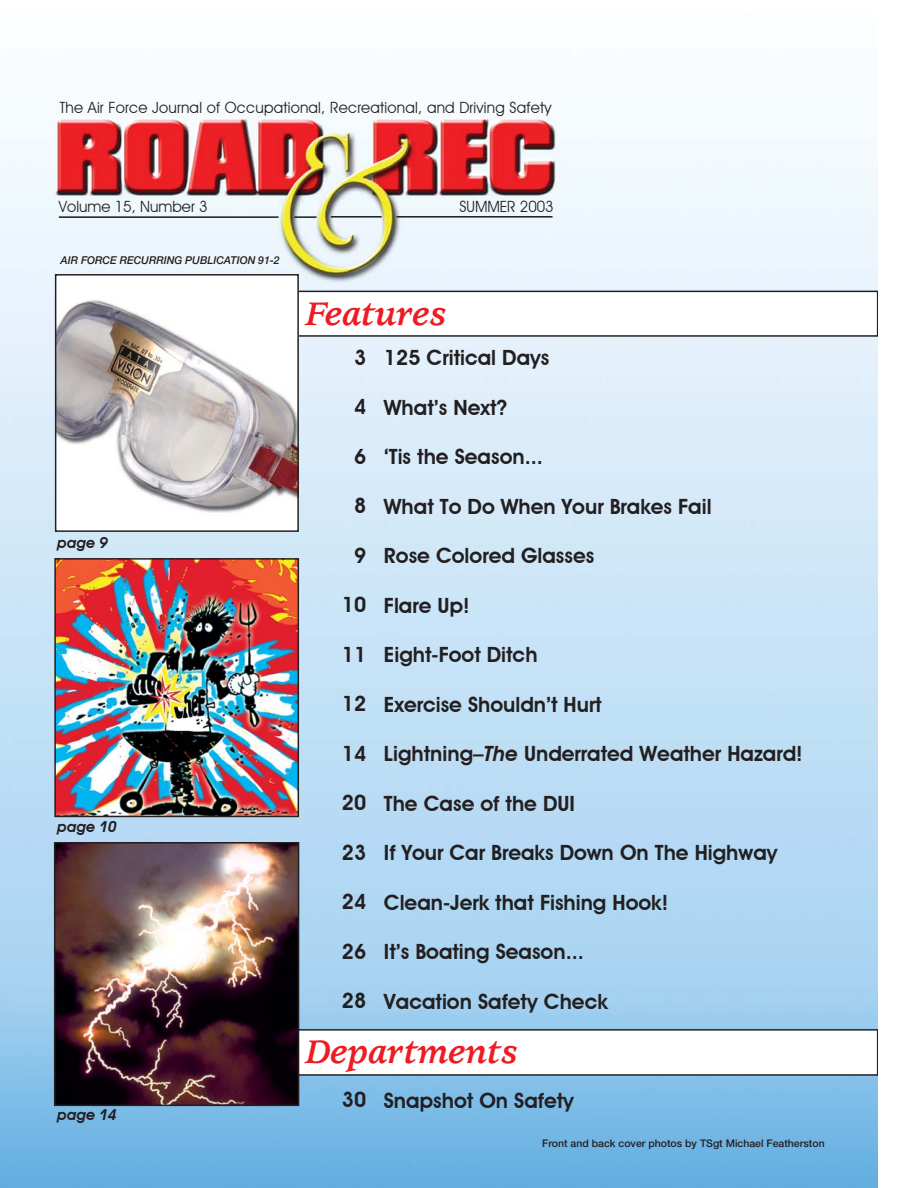
<style>
.page{position:relative;width:918px;height:1188px;background:#fff}
.page>*{position:absolute;margin:0;border:0;box-sizing:border-box;transform-origin:0 0}
.t1{font:italic 700 36px "Usherwood";color:#ed1c24}
.t2{font:600 21px "Avant Garde IT Cby BT";color:#231f20}
.t3{font:15.45px "Avant Garde IT Cby BT";letter-spacing:.015em;color:#231f20}
.t4{font:italic 600 15px "Avant Garde IT Cby BT";color:#231f20}
.t5{font:italic 500 10.8px "Helvetica Neue";color:#231f20}
.t6{font:500 10.5px "Helvetica Neue";color:#231f20}
.s1{font-style:italic}
</style>
<div class="page">
<img style="left:0;top:112px;width:878px;height:1076px">
<div style="left:285px;top:291px;width:593px;height:45px;background:#fff"></div>
<div style="left:284px;top:291px;width:594px;height:46px;border:2px solid #231f20"></div>
<div style="left:285px;top:1030px;width:593px;height:45px;background:#fff"></div>
<div style="left:284px;top:1029px;width:594px;height:47px;border:2px solid #231f20"></div>
<img style="left:58px;top:277px;width:238px;height:252px">
<div style="left:55px;top:274px;width:244px;height:258px;border:2px solid #231f20"></div>
<img style="left:57px;top:561px;width:239px;height:253px">
<div style="left:54px;top:558px;width:245px;height:259px;border:2px solid #231f20"></div>
<img style="left:57px;top:845px;width:239px;height:258px">
<div style="left:54px;top:842px;width:245px;height:264px;border:2px solid #231f20"></div>
<hr style="left:59px;top:216px;width:220px;height:2px;background:#231f20">
<hr style="left:294px;top:216px;width:23px;height:2px;background:#231f20">
<hr style="left:331px;top:216px;width:51px;height:2px;background:#231f20">
<hr style="left:396px;top:216px;width:157px;height:2px;background:#231f20">
<p class="t3" style="left:60px;top:98px;width:493px">The Air Force Journal of Occupational, Recreational, and Driving Safety</p>
<p class="t3" style="left:59px;top:197px;width:150px">Volume 15, Number 3</p>
<p class="t3" style="left:460px;top:197px;width:96px">SUMMER 2003</p>
<p class="t5" style="left:61px;top:256px;width:221px">AIR FORCE RECURRING PUBLICATION 91-2</p>
<p class="t4" style="left:57px;top:534px;width:53px">page 9</p>
<p class="t4" style="left:57px;top:817px;width:61px">page 10</p>
<p class="t4" style="left:57px;top:1106px;width:61px">page 14</p>
<h1 class="t1" style="left:305px;top:300px;width:142px">Features</h1>
<p class="t2" style="left:354px;top:345px;width:14px">3</p>
<p class="t2" style="left:354px;top:394px;width:14px">4</p>
<p class="t2" style="left:354px;top:444px;width:14px">6</p>
<p class="t2" style="left:354px;top:493px;width:14px">8</p>
<p class="t2" style="left:354px;top:543px;width:14px">9</p>
<p class="t2" style="left:342px;top:592px;width:26px">10</p>
<p class="t2" style="left:342px;top:642px;width:26px">11</p>
<p class="t2" style="left:342px;top:691px;width:26px">12</p>
<p class="t2" style="left:342px;top:741px;width:26px">14</p>
<p class="t2" style="left:342px;top:790px;width:26px">20</p>
<p class="t2" style="left:342px;top:840px;width:26px">23</p>
<p class="t2" style="left:342px;top:889px;width:26px">24</p>
<p class="t2" style="left:342px;top:939px;width:26px">26</p>
<p class="t2" style="left:342px;top:988px;width:26px">28</p>
<p class="t2" style="left:384px;top:345px;width:167px">125 Critical Days</p>
<p class="t2" style="left:384px;top:395px;width:125px">What’s Next?</p>
<p class="t2" style="left:384px;top:444px;width:161px">‘Tis the Season...</p>
<p class="t2" style="left:384px;top:493px;width:329px">What To Do When Your Brakes Fail</p>
<p class="t2" style="left:384px;top:543px;width:212px">Rose Colored Glasses</p>
<p class="t2" style="left:384px;top:592px;width:87px">Flare Up!</p>
<p class="t2" style="left:384px;top:642px;width:155px">Eight-Foot Ditch</p>
<p class="t2" style="left:384px;top:691px;width:219px">Exercise Shouldn’t Hurt</p>
<p class="t2" style="left:384px;top:741px;width:420px">Lightning–<span class="s1">The</span> Underrated Weather Hazard!</p>
<p class="t2" style="left:384px;top:790px;width:193px">The Case of the DUI</p>
<p class="t2" style="left:384px;top:840px;width:395px">If Your Car Breaks Down On The Highway</p>
<p class="t2" style="left:384px;top:889px;width:286px">Clean-Jerk that Fishing Hook!</p>
<p class="t2" style="left:384px;top:939px;width:202px">It’s Boating Season...</p>
<p class="t2" style="left:384px;top:988px;width:225px">Vacation Safety Check</p>
<h1 class="t1" style="left:305px;top:1038px;width:214px">Departments</h1>
<p class="t2" style="left:342px;top:1087px;width:26px">30</p>
<p class="t2" style="left:384px;top:1087px;width:192px">Snapshot On Safety</p>
<p class="t6" style="left:542px;top:1140px;width:284px">Front and back cover photos by TSgt Michael Featherston</p>
</div>
